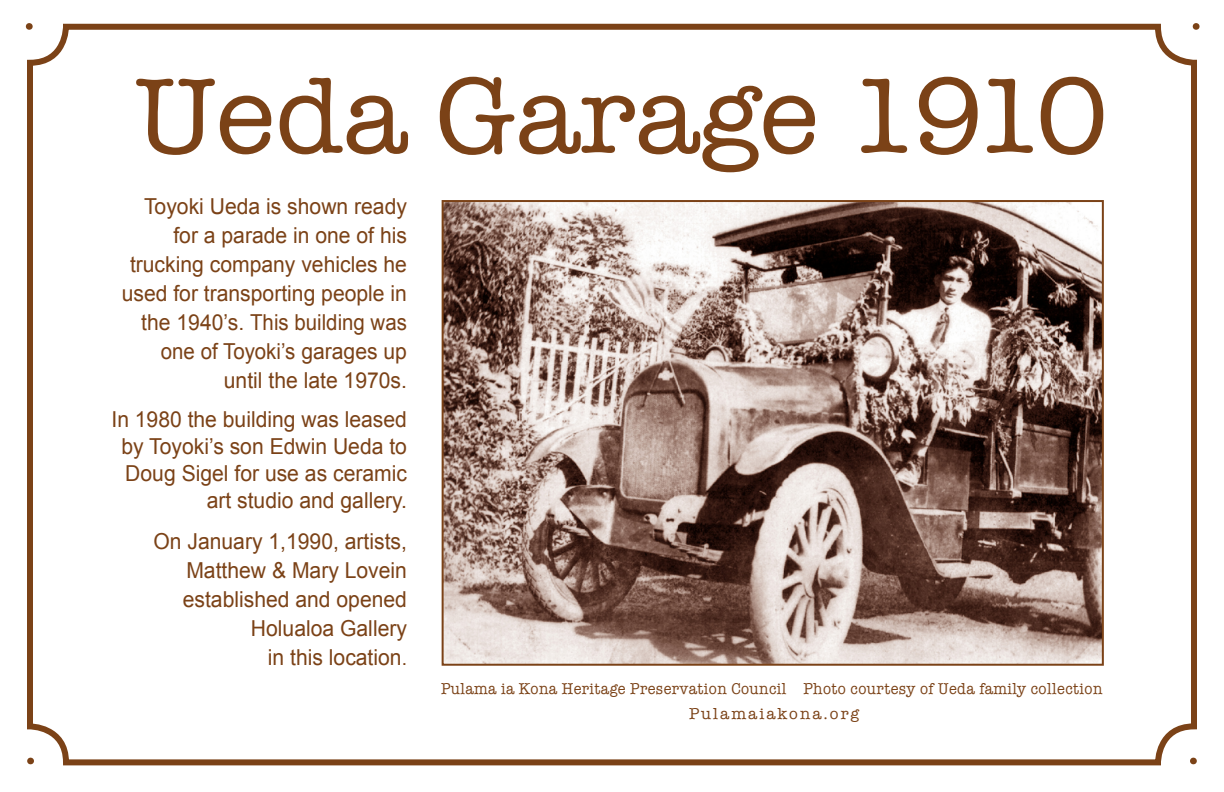
<style>
.page{position:relative;width:1224px;height:792px;background:#fff}
.page>*{position:absolute;margin:0;border:0;box-sizing:border-box;transform-origin:0 0}
.t1{font:110px "American Typewriter";color:#7b4217}
.t2{font:57px "Gill Sans";color:#7b4217}
.t3{font:22px/29px "Arial";color:#7b4217;text-align:right;scale:.96 1}
.t4{font:16px "American Typewriter";letter-spacing:.03em;color:#7b4217;scale:.92 1}
.t5{font:16px "American Typewriter";letter-spacing:.13em;color:#7b4217}
.s1{font-size:20px}
</style>
<div class="page">
<div style="left:27px;top:24px;width:1170px;height:741px;border:6px solid #7b4217;border-radius:36px"></div>
<img style="left:445px;top:203px;width:656px;height:460px">
<div style="left:442px;top:200px;width:662px;height:466px;border:2px solid #7b4217"></div>
<p class="t2" style="left:23px;top:-23px;width:14px">.</p>
<p class="t2" style="left:1190px;top:-23px;width:14px">.</p>
<p class="t1" style="left:135px;top:53px;width:975px">Ueda Garage 1910</p>
<p class="t3" style="left:144px;top:192px;width:275px">Toyoki Ueda is shown ready</p>
<p class="t3" style="left:173px;top:221px;width:245px">for a parade in one of his</p>
<p class="t3" style="left:122px;top:250px;width:299px">trucking company vehicles he used for transporting people in the 1940’s. This building was one of Toyoki’s garages up</p>
<p class="t3" style="left:224px;top:366px;width:192px">until the late 1970s.</p>
<p class="t3" style="left:112px;top:405px;width:309px">In 1980 the building was leased</p>
<p class="t3" style="left:121px;top:433px;width:299px;line-height:27px">by Toyoki’s son Edwin Ueda to<br>Doug Sigel for use as ceramic art studio and gallery.</p>
<p class="t3" style="left:153px;top:527px;width:266px">On January 1,1990, artists,</p>
<p class="t3" style="left:186px;top:556px;width:231px">Matthew &amp; Mary Lovein</p>
<p class="t3" style="left:183px;top:585px;width:235px">established and opened</p>
<p class="t3" style="left:251px;top:614px;width:164px">Holualoa Gallery</p>
<p class="t3" style="left:268px;top:643px;width:146px">in this location<span class="s1">.</span></p>
<p class="t4" style="left:441px;top:679px;width:720px">Pulama ia Kona Heritage Preservation Council Photo courtesy of Ueda family collection</p>
<p class="t5" style="left:689px;top:704px;width:172px">Pulamaiakona.org</p>
<p class="t2" style="left:24px;top:712px;width:14px">.</p>
<p class="t2" style="left:1187px;top:712px;width:14px">.</p>
</div>
